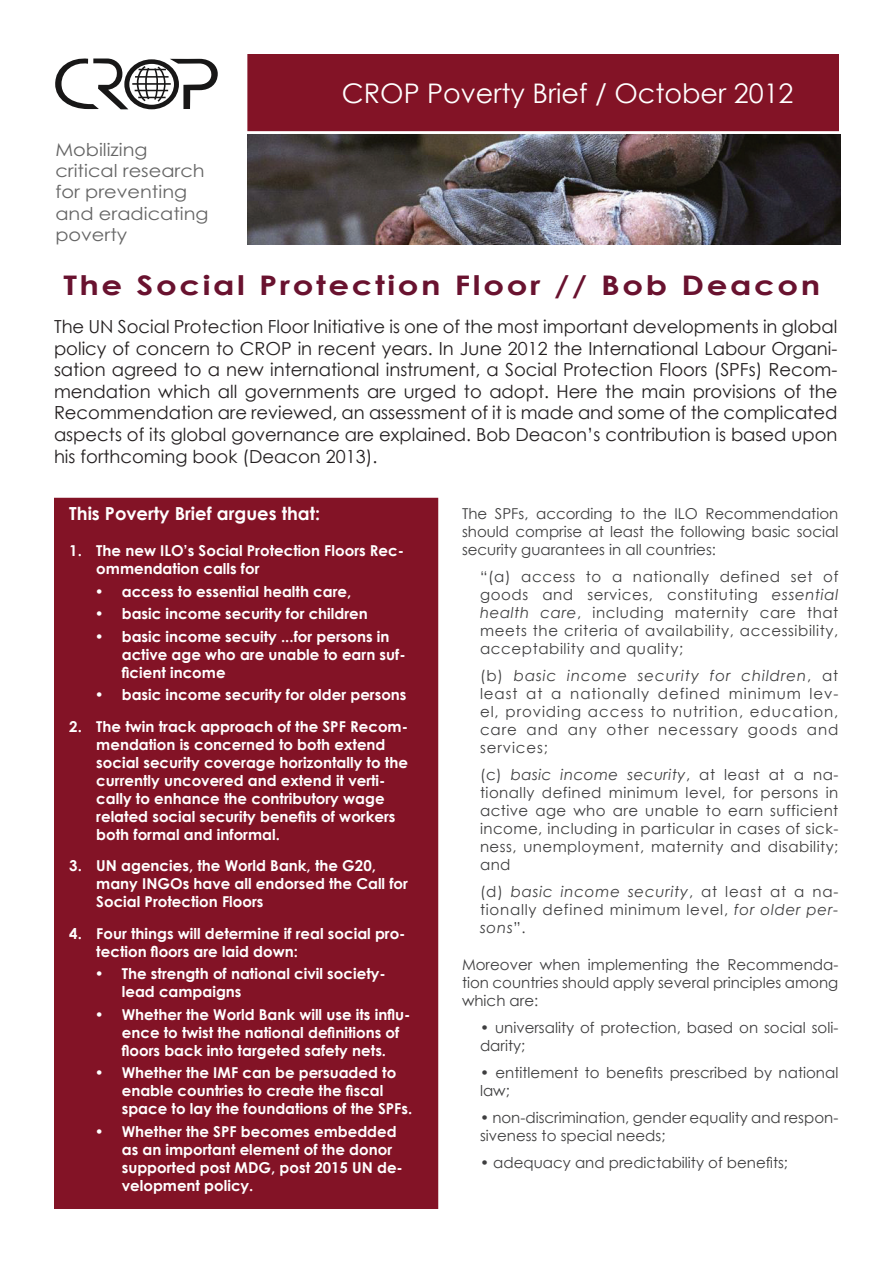
<style>
.page{position:relative;width:893px;height:1263px;background:#fff}
.page>*{position:absolute;margin:0;border:0;box-sizing:border-box;transform-origin:0 0}
.t1{font:700 27px "Century Gothic";letter-spacing:.08em;color:#69122f;scale:1.2 1}
.t2{font:27px "Century Gothic";color:#fff}
.t3{font:18px/21.6px "Century Gothic";color:#231f20;text-align:justify}
.t4{font:700 18px "Century Gothic";color:#fff}
.t5{font:17.7px/21.3px "Century Gothic";color:#666;scale:1.09 1}
.t6{font:15px/18px "Century Gothic";color:#3e3e3f;text-align:justify}
.t7{font:700 15px/18px "Century Gothic";color:#fff}
.s1{font-style:italic}
</style>
<div class="page">
<svg style="left:55px;top:58px;width:73px;height:51px"></svg>
<div style="left:124px;top:59px;width:55px;height:50px;border:5px solid #181717;border-radius:50%"></div>
<svg style="left:135px;top:59px;width:83px;height:50px"></svg>
<hr style="left:135px;top:76px;width:34px;height:2px;background:#181717">
<hr style="left:135px;top:90px;width:33px;height:1px;background:#181717">
<hr style="left:132px;top:83px;width:39px;height:2px;background:#181717">
<div style="left:54px;top:498px;width:384px;height:711px;background:#831326"></div>
<div style="left:248px;top:55px;width:590px;height:75px;background:#831326"></div>
<div style="left:247px;top:54px;width:592px;height:77px;border:2px solid #831326"></div>
<img style="left:247px;top:134px;width:593px;height:111px">
<p class="t5" style="left:55px;top:139px;width:142px">Mobilizing critical research for preventing and eradicating poverty</p>
<h1 class="t2" style="left:342px;top:74px;width:453px">CROP Poverty Brief / October 2012</h1>
<h1 class="t1" style="left:63px;top:264px;width:632px">The Social Protection Floor // Bob Deacon</h1>
<p class="t3" style="left:54px;top:315px;width:785px">The UN Social Protection Floor Initiative is one of the most important developments in global policy of concern to CROP in recent years. In June 2012 the International Labour Organi&shy;sation agreed to a new international instrument, a Social Protection Floors (SPFs) Recom&shy;mendation which all governments are urged to adopt. Here the main provisions of the Recommendation are reviewed, an assessment of it is made and some of the complicated aspects of its global governance are explained. Bob Deacon’s contribution is based upon his forthcoming book (Deacon 2013).</p>
<p class="t4" style="left:69px;top:500px;width:252px">This Poverty Brief argues that:</p>
<p class="t7" style="left:96px;top:541px;width:309px;text-indent:-27px">1. The new ILO’s Social Protection Floors Rec&shy;ommendation calls for</p>
<p class="t7" style="left:95px;top:582px;width:258px">• access to essential health care,</p>
<p class="t7" style="left:95px;top:604px;width:275px">• basic income security for children</p>
<p class="t7" style="left:122px;top:627px;width:285px;text-indent:-27px">• basic income secuity ...for persons in active age who are unable to earn suf&shy;ficient income</p>
<p class="t7" style="left:95px;top:685px;width:313px">• basic income security for older persons</p>
<p class="t7" style="left:96px;top:717px;width:313px;text-indent:-27px">2. The twin track approach of the SPF Recom&shy;mendation is concerned to both extend social security coverage horizontally to the currently uncovered and extend it verti&shy;cally to enhance the contributory wage related social security benefits of workers both formal and informal.</p>
<p class="t7" style="left:96px;top:856px;width:313px;text-indent:-27px">3. UN agencies, the World Bank, the G20, many INGOs have all endorsed the Call for<br>Social Protection Floors</p>
<p class="t7" style="left:96px;top:924px;width:311px;text-indent:-27px">4. Four things will determine if real social pro&shy;tection floors are laid down:</p>
<p class="t7" style="left:122px;top:964px;width:265px;text-indent:-27px">• The strength of national civil society&shy;lead campaigns</p>
<p class="t7" style="left:122px;top:1005px;width:290px;text-indent:-27px">• Whether the World Bank will use its influ&shy;ence to twist the national definitions of floors back into targeted safety nets.</p>
<p class="t7" style="left:122px;top:1063px;width:292px;text-indent:-27px">• Whether the IMF can be persuaded to enable countries to create the fiscal space to lay the foundations of the SPFs.</p>
<p class="t7" style="left:122px;top:1122px;width:283px;text-indent:-27px">• Whether the SPF becomes embedded as an important element of the donor supported post MDG, post 2015 UN de&shy;velopment policy.</p>
<p class="t6" style="left:462px;top:505px;width:378px">The SPFs, according to the ILO Recommendation should comprise at least the following basic social security guarantees in all countries:</p>
<p class="t6" style="left:480px;top:568px;width:360px">“(a) access to a nationally defined set of goods and services, constituting <span class="s1">essential health care</span>, including maternity care that meets the criteria of availability, accessibility, acceptability and quality;</p>
<p class="t6" style="left:480px;top:667px;width:360px">(b) <span class="s1">basic income security for children</span>, at least at a nationally defined minimum lev&shy;el, providing access to nutrition, education, care and any other necessary goods and services;</p>
<p class="t6" style="left:480px;top:766px;width:360px">(c) <span class="s1">basic income security</span>, at least at a na&shy;tionally defined minimum level, for persons in active age who are unable to earn sufficient income, including in particular in cases of sick&shy;ness, unemployment, maternity and disability; and</p>
<p class="t6" style="left:480px;top:883px;width:360px">(d) <span class="s1">basic income security</span>, at least at a na&shy;tionally defined minimum level, <span class="s1">for older per&shy;sons</span>”.</p>
<p class="t6" style="left:462px;top:955px;width:378px">Moreover when implementing the Recommenda&shy;tion countries should apply several principles among which are:</p>
<p class="t6" style="left:480px;top:1018px;width:360px">• universality of protection, based on social soli&shy;darity;</p>
<p class="t6" style="left:480px;top:1063px;width:360px">• entitlement to benefits prescribed by national law;</p>
<p class="t6" style="left:480px;top:1108px;width:360px">• non-discrimination, gender equality and respon&shy;siveness to special needs;</p>
<p class="t6" style="left:480px;top:1153px;width:310px">• adequacy and predictability of benefits;</p>
</div>
